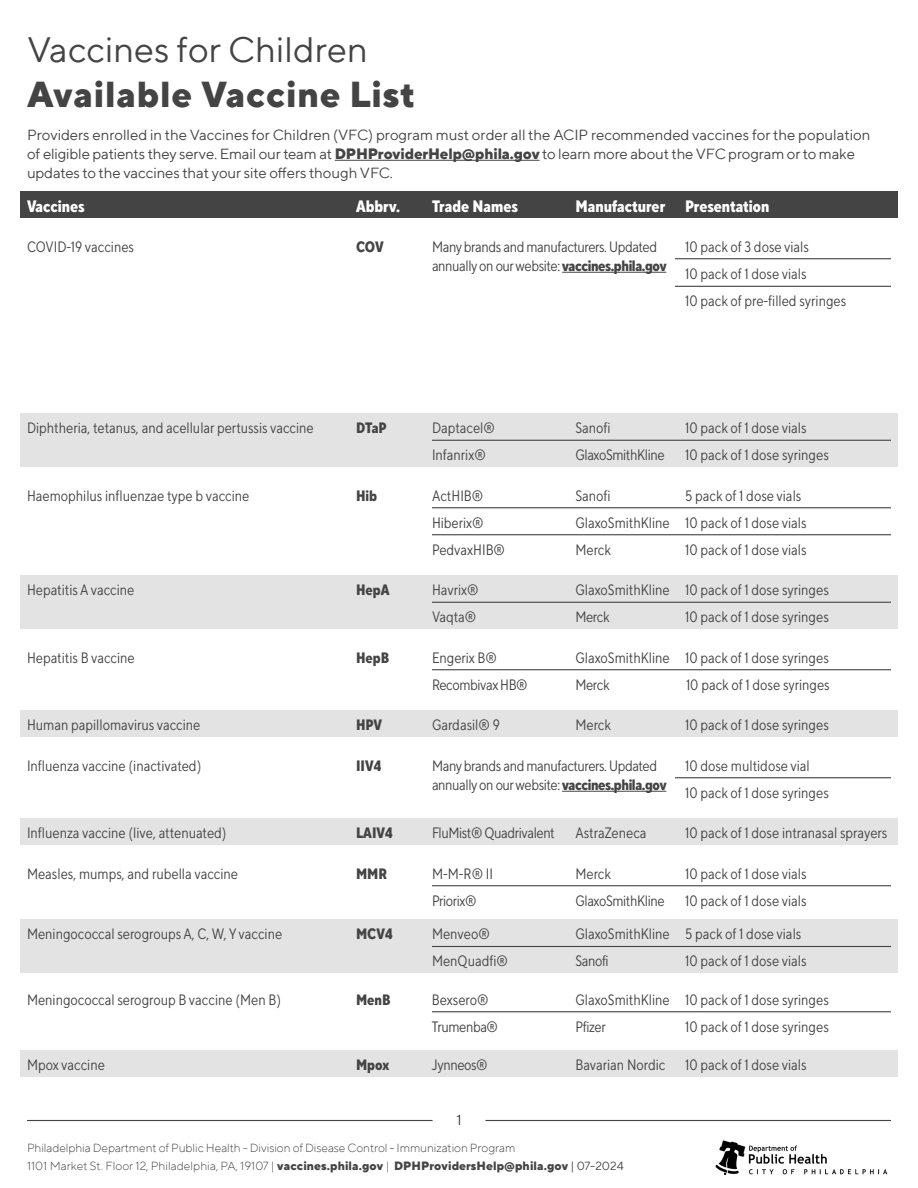
<style>
.page{position:relative;width:918px;height:1188px;background:#fff}
.page>*{position:absolute;margin:0;border:0;box-sizing:border-box;transform-origin:0 0}
.t1{font:800 36px "TT Norms";letter-spacing:.015em;color:#444}
.t2{font:36px "TT Norms";color:#444}
.t3{font:800 16.5px "TT Norms Std Cond";color:#fff}
.t4{font:15px/27.3px "TT Norms Std Cond";color:#444}
.t5{font:15px/18.8px "TT Norms";letter-spacing:-.01em;color:#444}
.t6{font:15px/18.8px "TT Norms Std Cond";letter-spacing:-.025em;color:#444}
.t7{font:800 15px "TT Norms Std Cond";color:#444}
.t8{font:300 12px/18px "TT Norms";letter-spacing:-.01em;color:#444}
.s1{font-weight:800}
.s2{font-weight:400}
</style>
<div class="page">
<div style="left:20px;top:191px;width:878px;height:27px;background:#444"></div>
<div style="left:20px;top:413px;width:878px;height:54px;background:#e3e3e3"></div>
<div style="left:20px;top:575px;width:878px;height:54px;background:#e3e3e3"></div>
<div style="left:20px;top:920px;width:878px;height:54px;background:#e3e3e3"></div>
<div style="left:20px;top:710px;width:878px;height:27px;background:#e3e3e3"></div>
<div style="left:20px;top:818px;width:878px;height:27px;background:#e3e3e3"></div>
<img style="left:716px;top:1141px;width:172px;height:33px">
<hr style="left:27px;top:1120px;width:406px;height:1px;background:#444">
<hr style="left:485px;top:1120px;width:406px;height:1px;background:#444">
<hr style="left:432px;top:440px;width:459px;height:1px;background:#444">
<hr style="left:432px;top:507px;width:459px;height:1px;background:#444">
<hr style="left:675px;top:777px;width:216px;height:1px;background:#444">
<hr style="left:432px;top:534px;width:459px;height:1px;background:#444">
<hr style="left:432px;top:602px;width:459px;height:1px;background:#444">
<hr style="left:432px;top:946px;width:459px;height:1px;background:#444">
<hr style="left:432px;top:669px;width:459px;height:1px;background:#444">
<hr style="left:432px;top:885px;width:459px;height:1px;background:#444">
<hr style="left:335px;top:160px;width:205px;height:1px;background:#444">
<hr style="left:562px;top:791px;width:104px;height:1px;background:#444">
<hr style="left:675px;top:258px;width:216px;height:1px;background:#444">
<hr style="left:562px;top:272px;width:104px;height:1px;background:#444">
<hr style="left:675px;top:286px;width:216px;height:1px;background:#444">
<hr style="left:432px;top:1011px;width:459px;height:1px;background:#444">
<div style="left:20px;top:1050px;width:878px;height:27px;background:#e3e3e3"></div>
<h1 class="t2" style="left:27px;top:27px;width:343px">Vaccines for Children</h1>
<h1 class="t1" style="left:27px;top:71px;width:390px">Available Vaccine List</h1>
<p class="t5" style="left:27px;top:125px;width:845px">Providers enrolled in the Vaccines for Children (VFC) program must order all the ACIP recommended vaccines for the population of eligible patients they serve. Email our team at <span class="s1">DPHProviderHelp@phila.gov</span> to learn more about the VFC program or to make updates to the vaccines that your site offers though VFC.</p>
<p class="t3" style="left:27px;top:195px;width:59px">Vaccines</p>
<p class="t3" style="left:685px;top:195px;width:86px">Presentation</p>
<p class="t3" style="left:575px;top:195px;width:91px">Manufacturer</p>
<p class="t3" style="left:356px;top:195px;width:45px">Abbrv.</p>
<p class="t3" style="left:432px;top:195px;width:88px">Trade Names</p>
<p class="t4" style="left:27px;top:233px;width:109px">COVID-19 vaccines</p>
<p class="t7" style="left:356px;top:238px;width:29px">COV</p>
<p class="t6" style="left:432px;top:238px;width:236px">Many brands and manufacturers. Updated annually on our website: <span class="s1">vaccines.phila.gov</span></p>
<p class="t4" style="left:685px;top:233px;width:163px">10 pack of 3 dose vials<br>10 pack of 1 dose vials<br>10 pack of pre-filled syringes</p>
<p class="t4" style="left:27px;top:414px;width:288px">Diphtheria, tetanus, and acellular pertussis vaccine</p>
<p class="t7" style="left:356px;top:418px;width:32px">DTaP</p>
<p class="t4" style="left:432px;top:414px;width:64px">Daptacel®</p>
<p class="t4" style="left:575px;top:414px;width:37px">Sanofi</p>
<p class="t4" style="left:685px;top:414px;width:123px">10 pack of 1 dose vials</p>
<p class="t4" style="left:432px;top:441px;width:55px">Infanrix®</p>
<p class="t6" style="left:575px;top:445px;width:91px">GlaxoSmithKline</p>
<p class="t4" style="left:685px;top:441px;width:145px">10 pack of 1 dose syringes</p>
<p class="t4" style="left:27px;top:482px;width:224px">Haemophilus influenzae type b vaccine</p>
<p class="t7" style="left:356px;top:486px;width:23px">Hib</p>
<p class="t4" style="left:432px;top:482px;width:53px">ActHIB®</p>
<p class="t4" style="left:575px;top:482px;width:37px">Sanofi</p>
<p class="t4" style="left:685px;top:482px;width:118px">5 pack of 1 dose vials</p>
<p class="t4" style="left:432px;top:509px;width:53px">Hiberix®</p>
<p class="t4" style="left:575px;top:509px;width:96px">GlaxoSmithKline</p>
<p class="t4" style="left:685px;top:509px;width:123px">10 pack of 1 dose vials</p>
<p class="t4" style="left:432px;top:536px;width:75px">PedvaxHIB®</p>
<p class="t4" style="left:575px;top:536px;width:37px">Merck</p>
<p class="t4" style="left:685px;top:536px;width:123px">10 pack of 1 dose vials</p>
<p class="t4" style="left:27px;top:576px;width:109px">Hepatitis A vaccine</p>
<p class="t7" style="left:356px;top:580px;width:35px">HepA</p>
<p class="t4" style="left:432px;top:576px;width:48px">Havrix®</p>
<p class="t4" style="left:575px;top:576px;width:96px">GlaxoSmithKline</p>
<p class="t4" style="left:685px;top:576px;width:145px">10 pack of 1 dose syringes</p>
<p class="t4" style="left:432px;top:603px;width:46px">Vaqta®</p>
<p class="t4" style="left:575px;top:603px;width:36px">Merck</p>
<p class="t4" style="left:685px;top:603px;width:145px">10 pack of 1 dose syringes</p>
<p class="t4" style="left:27px;top:644px;width:109px">Hepatitis B vaccine</p>
<p class="t7" style="left:356px;top:648px;width:35px">HepB</p>
<p class="t4" style="left:432px;top:644px;width:66px">Engerix B®</p>
<p class="t4" style="left:575px;top:644px;width:96px">GlaxoSmithKline</p>
<p class="t4" style="left:685px;top:644px;width:145px">10 pack of 1 dose syringes</p>
<p class="t6" style="left:432px;top:675px;width:97px">Recombivax HB®</p>
<p class="t4" style="left:575px;top:671px;width:36px">Merck</p>
<p class="t4" style="left:686px;top:671px;width:145px">10 pack of 1 dose syringes</p>
<p class="t4" style="left:27px;top:711px;width:175px">Human papillomavirus vaccine</p>
<p class="t7" style="left:356px;top:715px;width:28px">HPV</p>
<p class="t4" style="left:432px;top:711px;width:69px">Gardasil® 9</p>
<p class="t4" style="left:575px;top:711px;width:37px">Merck</p>
<p class="t4" style="left:685px;top:711px;width:145px">10 pack of 1 dose syringes</p>
<p class="t4" style="left:27px;top:752px;width:176px">Influenza vaccine (inactivated)</p>
<p class="t7" style="left:356px;top:756px;width:27px">IIV4</p>
<p class="t6" style="left:432px;top:757px;width:236px">Many brands and manufacturers. Updated annually on our website: <span class="s1">vaccines.phila.gov</span></p>
<p class="t4" style="left:685px;top:752px;width:126px">10 dose multidose vial</p>
<p class="t4" style="left:685px;top:779px;width:145px">10 pack of 1 dose syringes</p>
<p class="t4" style="left:27px;top:819px;width:201px">Influenza vaccine (live, attenuated)</p>
<p class="t7" style="left:356px;top:823px;width:38px">LAIV4</p>
<p class="t6" style="left:432px;top:823px;width:124px">FluMist® Quadrivalent</p>
<p class="t4" style="left:575px;top:819px;width:73px">AstraZeneca</p>
<p class="t4" style="left:685px;top:819px;width:204px">10 pack of 1 dose intranasal sprayers</p>
<p class="t4" style="left:27px;top:860px;width:213px">Measles, mumps, and rubella vaccine</p>
<p class="t7" style="left:356px;top:864px;width:33px">MMR</p>
<p class="t4" style="left:432px;top:860px;width:63px">M-M-R® II</p>
<p class="t4" style="left:575px;top:860px;width:37px">Merck</p>
<p class="t4" style="left:685px;top:860px;width:123px">10 pack of 1 dose vials</p>
<p class="t6" style="left:432px;top:891px;width:46px">Priorix®</p>
<p class="t6" style="left:575px;top:891px;width:91px">GlaxoSmithKline</p>
<p class="t4" style="left:685px;top:887px;width:123px">10 pack of 1 dose vials</p>
<p class="t4" style="left:27px;top:920px;width:257px">Meningococcal serogroups A, C, W, Y vaccine</p>
<p class="t7" style="left:356px;top:925px;width:38px">MCV4</p>
<p class="t4" style="left:432px;top:920px;width:59px">Menveo®</p>
<p class="t4" style="left:575px;top:920px;width:96px">GlaxoSmithKline</p>
<p class="t4" style="left:685px;top:920px;width:118px">5 pack of 1 dose vials</p>
<p class="t4" style="left:432px;top:947px;width:77px">MenQuadfi®</p>
<p class="t4" style="left:575px;top:947px;width:35px">Sanofi</p>
<p class="t4" style="left:685px;top:947px;width:123px">10 pack of 1 dose vials</p>
<p class="t4" style="left:27px;top:986px;width:256px">Meningococcal serogroup B vaccine (Men B)</p>
<p class="t7" style="left:356px;top:990px;width:36px">MenB</p>
<p class="t6" style="left:432px;top:986px;width:68px;line-height:27px">Bexsero®<br>Trumenba®</p>
<p class="t4" style="left:575px;top:986px;width:96px">GlaxoSmithKline<br>Pfizer</p>
<p class="t4" style="left:685px;top:986px;width:145px">10 pack of 1 dose syringes<br>10 pack of 1 dose syringes</p>
<p class="t4" style="left:27px;top:1051px;width:79px">Mpox vaccine</p>
<p class="t7" style="left:356px;top:1055px;width:35px">Mpox</p>
<p class="t6" style="left:432px;top:1055px;width:57px">Jynneos®</p>
<p class="t4" style="left:575px;top:1051px;width:92px">Bavarian Nordic</p>
<p class="t4" style="left:685px;top:1051px;width:123px">10 pack of 1 dose vials</p>
<p class="t5" style="left:456px;top:1110px;width:7px">1</p>
<p class="t8" style="left:27px;top:1139px;width:598px">Philadelphia Department of Public Health - Division of Disease Control - Immunization Program<br>1101 Market St. Floor 12, Philadelphia, PA, 19107 | <span class="s1">vaccines.phila.gov</span> | <span class="s1">DPHProvidersHelp@phila.gov</span> <span class="s2">| 07-2024</span></p>
</div>
